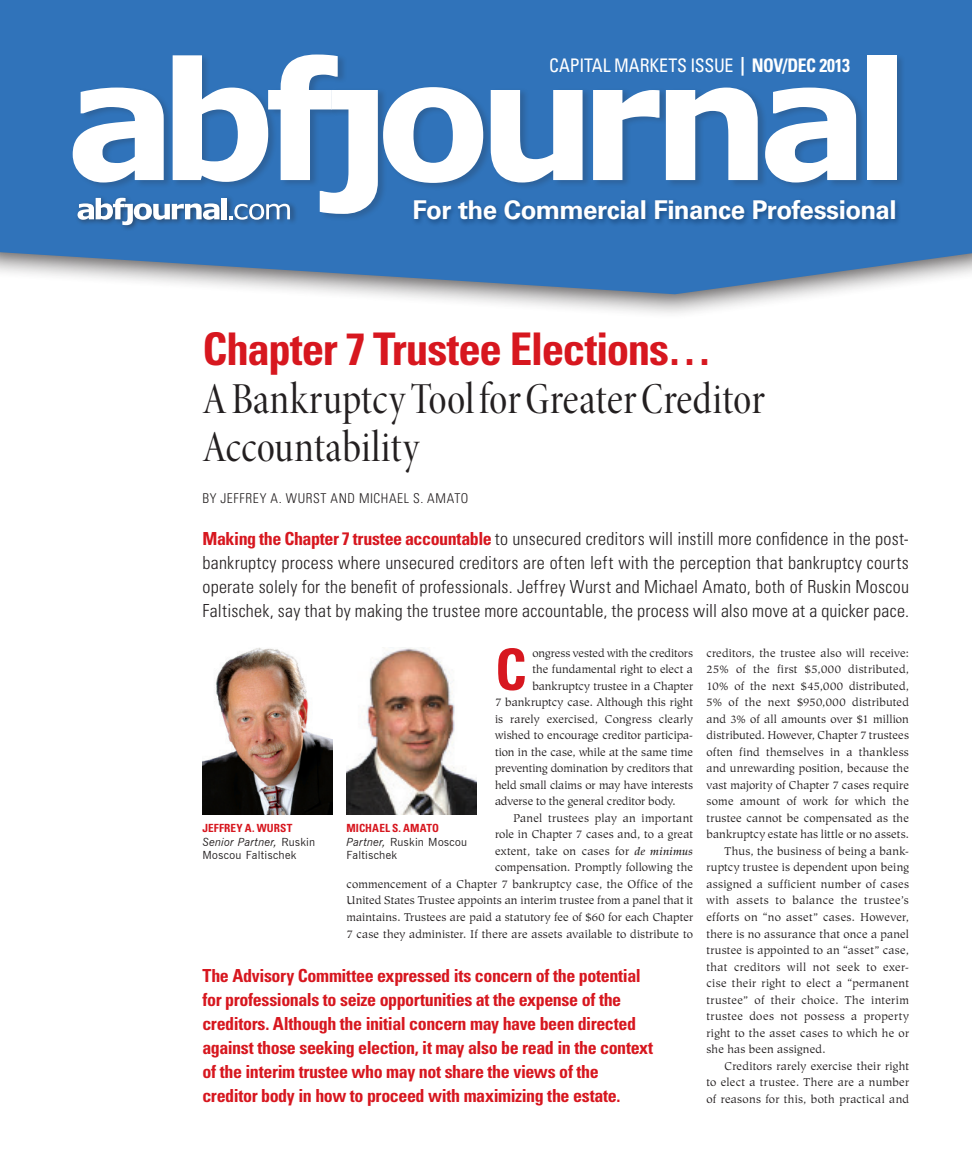
<style>
.page{position:relative;width:972px;height:1175px;background:#fff}
.page>*{position:absolute;margin:0;border:0;box-sizing:border-box;transform-origin:0 0}
.t1{font:700 condensed 57px "Univers LT Std";color:#d7171f}
.t2{font:45px/48px "Minion Pro Cn Disp";letter-spacing:.005em;color:#231f20}
.t3{font:700 condensed 45px "Univers LT Std";letter-spacing:-.03em;color:#d7171f}
.t4{font:700 25.95px "Univers LT Std";letter-spacing:-.025em;color:#fff}
.t5{font:condensed 18.75px "Univers LT Std";letter-spacing:-.005em;color:#fff;scale:.95 1}
.t6{font:300 condensed 18px/24px "Univers LT Std";letter-spacing:.015em;color:#231f20;text-align:justify}
.t7{font:700 condensed 18px/24px "Univers LT Std";letter-spacing:-.02em;color:#d7171f}
.t8{font:300 condensed 13.5px "Univers LT Std";letter-spacing:.045em;color:#231f20}
.t9{font:11.25px "Hiroshige Std";letter-spacing:.015em;color:#231f20}
.t10{font:11.25px/13.5px "News Gothic BT";letter-spacing:.03em;color:#231f20}
.t11{font:11.25px "Hiroshige Std";letter-spacing:.035em;color:#231f20}
.t12{font:11.25px "Hiroshige Std";letter-spacing:-.005em;color:#231f20}
.t13{font:700 condensed 11.25px "Univers LT Std";letter-spacing:.005em;color:#d7171f}
.s1{font-weight:700}
.s2{font-weight:700;color:#d7171f}
.s3{font-style:italic}
.s4{font-family:"Palatino";font-weight:500;font-style:italic}
</style>
<div class="page">
<div style="left:0;top:0;width:972px;height:320px;background:#231f20;opacity:.75"></div>
<svg style="left:0;top:0;width:972px;height:294px;background:#447ebc"></svg>
<div style="left:383px;top:85px;width:110px;height:106px;background:#231f20;opacity:.2"></div>
<div style="left:490px;top:88px;width:102px;height:103px;background:#231f20;opacity:.2"></div>
<svg style="left:491px;top:90px;width:92px;height:92px"></svg>
<div style="left:593px;top:88px;width:76px;height:100px;background:#231f20;opacity:.2"></div>
<svg style="left:593px;top:90px;width:67px;height:90px"></svg>
<div style="left:665px;top:86px;width:102px;height:102px;background:#231f20;opacity:.2"></div>
<svg style="left:666px;top:88px;width:92px;height:92px"></svg>
<div style="left:765px;top:86px;width:101px;height:104px;background:#231f20;opacity:.2"></div>
<svg style="left:765px;top:88px;width:91px;height:94px"></svg>
<div style="left:867px;top:53px;width:39px;height:135px;background:#231f20;opacity:.2"></div>
<div style="left:867px;top:55px;width:30px;height:125px;background:#fff"></div>
<div style="left:75px;top:194px;width:223px;height:38px;background:#3073ba"></div>
<svg style="left:73px;top:54px;width:410px;height:171px"></svg>
<div style="left:221px;top:198px;width:6px;height:21px;background:#fff"></div>
<div style="left:411px;top:197px;width:490px;height:30px;background:#07264b;opacity:.5"></div>
<img style="left:346px;top:647px;width:131px;height:167px">
<img style="left:202px;top:647px;width:131px;height:167px">
<h3 class="t5" style="left:549px;top:54px;width:318px">CAPITAL MARKETS ISSUE <span class="s1">| nov/dec 2013</span></h3>
<h3 class="t4" style="left:413px;top:195px;width:485px">For the Commercial Finance Professional</h3>
<h2 class="t3" style="left:202px;top:321px;width:511px">Chapter 7 Trustee Elections…</h2>
<h2 class="t2" style="left:202px;top:375px;width:564px">A Bankruptcy Tool for Greater Creditor<br>Accountability</h2>
<p class="t8" style="left:202px;top:490px;width:267px">By Jeffrey A. Wurst and Michael S. Amato</p>
<p class="t6" style="left:202px;top:526px;width:708px"><span class="s2">Making the Chapter 7 trustee accountable</span> to unsecured creditors will instill more confidence in the post&shy;bankruptcy process where unsecured creditors are often left with the perception that bankruptcy courts operate solely for the benefit of professionals. Jeffrey Wurst and Michael Amato, both of Ruskin Moscou Faltischek, say that by making the trustee more accountable, the process will also move at a quicker pace.</p>
<p class="t13" style="left:202px;top:821px;width:85px">Jeffrey A. Wurst</p>
<p class="t10" style="left:202px;top:834px;width:114px"><span class="s3">Senior Partner,</span> Ruskin<br>Moscou Faltischek</p>
<h1 class="t1" style="left:495px;top:634px;width:33px">C</h1>
<p class="t9" style="left:532px;top:646px;width:162px">ongress vested with the creditors</p>
<p class="t9" style="left:532px;top:663px;width:162px">the fundamental right to elect a</p>
<p class="t9" style="left:532px;top:679px;width:162px">bankruptcy trustee in a Chapter</p>
<p class="t9" style="left:495px;top:696px;width:199px">7 bankruptcy case. Although this right</p>
<p class="t9" style="left:495px;top:712px;width:199px">is rarely exercised, Congress clearly</p>
<p class="t9" style="left:495px;top:729px;width:199px">wished to encourage creditor participa-</p>
<p class="t9" style="left:495px;top:745px;width:200px">tion in the case, while at the same time</p>
<p class="t9" style="left:495px;top:762px;width:199px">preventing domination by creditors that</p>
<p class="t12" style="left:495px;top:778px;width:200px">held small claims or may have interests</p>
<p class="t9" style="left:495px;top:795px;width:182px">adverse to the general creditor body.</p>
<p class="t9" style="left:513px;top:811px;width:181px">Panel trustees play an important</p>
<p class="t9" style="left:495px;top:828px;width:200px">role in Chapter 7 cases and, to a great</p>
<p class="t9" style="left:495px;top:844px;width:199px">extent, take on cases for <span class="s4">de minimus</span></p>
<p class="t9" style="left:495px;top:861px;width:200px">compensation. Promptly following the</p>
<p class="t9" style="left:347px;top:877px;width:348px">commencement of a Chapter 7 bankruptcy case, the Office of the</p>
<p class="t9" style="left:347px;top:894px;width:348px">United States Trustee appoints an interim trustee from a panel that it</p>
<p class="t9" style="left:347px;top:910px;width:348px">maintains. Trustees are paid a statutory fee of $60 for each Chapter</p>
<p class="t9" style="left:347px;top:927px;width:348px">7 case they administer. If there are assets available to distribute to</p>
<p class="t13" style="left:346px;top:821px;width:94px">Michael S. Amato</p>
<p class="t10" style="left:346px;top:834px;width:122px"><span class="s3">Partner,</span> Ruskin Moscou<br>Faltischek</p>
<p class="t7" style="left:202px;top:964px;width:452px">The Advisory Committee expressed its concern of the potential for professionals to seize opportunities at the expense of the creditors. Although the initial concern may have been directed against those seeking election, it may also be read in the context of the interim trustee who may not share the views of the creditor body in how to proceed with maximizing the estate.</p>
<p class="t9" style="left:706px;top:646px;width:204px">creditors, the trustee also will receive:</p>
<p class="t9" style="left:706px;top:663px;width:204px">25% of the first $5,000 distributed,</p>
<p class="t9" style="left:706px;top:679px;width:204px">10% of the next $45,000 distributed,</p>
<p class="t9" style="left:706px;top:696px;width:204px">5% of the next $950,000 distributed</p>
<p class="t9" style="left:706px;top:712px;width:204px">and 3% of all amounts over $1 million</p>
<p class="t9" style="left:706px;top:729px;width:204px">distributed. However, Chapter 7 trustees</p>
<p class="t9" style="left:706px;top:745px;width:204px">often find themselves in a thankless</p>
<p class="t9" style="left:706px;top:762px;width:204px">and unrewarding position, because the</p>
<p class="t9" style="left:706px;top:778px;width:204px">vast majority of Chapter 7 cases require</p>
<p class="t9" style="left:706px;top:795px;width:204px">some amount of work for which the</p>
<p class="t9" style="left:706px;top:811px;width:204px">trustee cannot be compensated as the</p>
<p class="t9" style="left:706px;top:828px;width:204px">bankruptcy estate has little or no assets.</p>
<p class="t9" style="left:724px;top:844px;width:186px">Thus, the business of being a bank-</p>
<p class="t9" style="left:706px;top:861px;width:204px">ruptcy trustee is dependent upon being</p>
<p class="t9" style="left:706px;top:877px;width:204px">assigned a sufficient number of cases</p>
<p class="t11" style="left:706px;top:894px;width:204px">with assets to balance the trustee’s</p>
<p class="t9" style="left:706px;top:910px;width:204px">efforts on “no asset” cases. However,</p>
<p class="t9" style="left:706px;top:927px;width:204px">there is no assurance that once a panel</p>
<p class="t9" style="left:706px;top:943px;width:204px">trustee is appointed to an “asset” case,</p>
<p class="t9" style="left:706px;top:960px;width:204px">that creditors will not seek to exer-</p>
<p class="t9" style="left:706px;top:976px;width:204px">cise their right to elect a “permanent</p>
<p class="t9" style="left:706px;top:993px;width:204px">trustee” of their choice. The interim</p>
<p class="t11" style="left:706px;top:1009px;width:204px">trustee does not possess a property</p>
<p class="t9" style="left:706px;top:1026px;width:204px">right to the asset cases to which he or</p>
<p class="t9" style="left:706px;top:1042px;width:121px">she has been assigned.</p>
<p class="t9" style="left:724px;top:1059px;width:186px">Creditors rarely exercise their right</p>
<p class="t9" style="left:706px;top:1075px;width:204px">to elect a trustee. There are a number</p>
<p class="t9" style="left:706px;top:1092px;width:204px">of reasons for this, both practical and</p>
</div>
